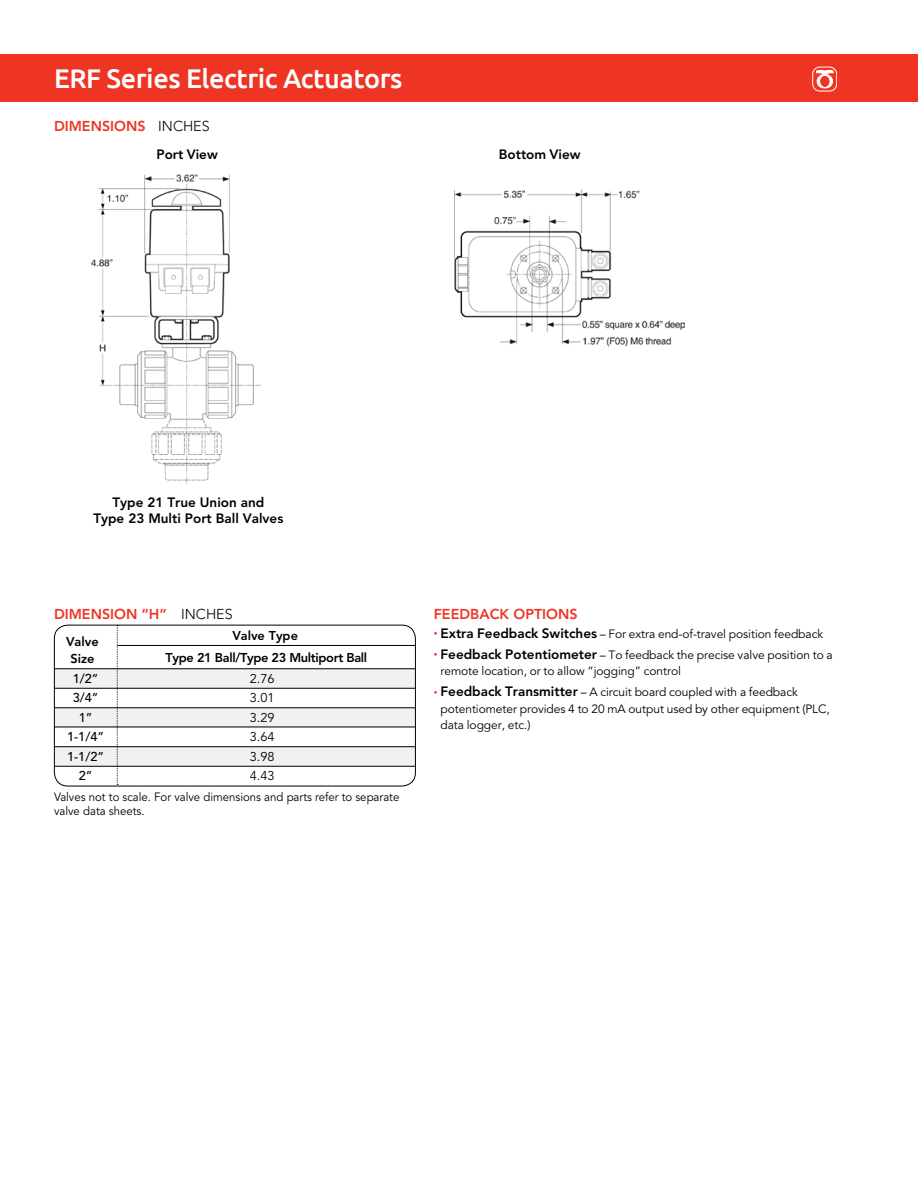
<style>
.page{position:relative;width:918px;height:1188px;background:#fff}
.page>*{position:absolute;margin:0;border:0;box-sizing:border-box;transform-origin:0 0}
.t1{font:500 27px "Ubuntu";letter-spacing:-.015em;color:#fff}
.t2{font:800 14.25px "Avenir LT Std";color:#ee3524}
.t3{font:800 13.5px/16.5px "Avenir LT Std";color:#000;text-align:center}
.t4{font:800 12.75px/22.2px "Avenir LT Std";letter-spacing:-.025em;color:#000;text-align:center}
.t5{font:500 12.75px/19.5px "Avenir LT Std";color:#000;text-align:center}
.t6{font:12.75px/19.5px "Avenir LT Std";color:#000;text-align:justify}
.t7{font:800 12.75px/16.5px "Avenir LT Std";color:#000;text-align:center}
.t8{font:12px/16.5px "Avenir LT Std";letter-spacing:-.005em;color:#000}
.t9{font:12px/13.5px "Avenir LT Std";letter-spacing:-.005em;color:#000;scale:.95 1}
.s1{font-weight:300;color:#000}
.s2{font-weight:300;font-size:7.5px;color:#ee3524}
.s3{font-weight:800;font-size:13.5px}
</style>
<div class="page">
<div style="left:0;top:54px;width:918px;height:48px;background:#ee3524"></div>
<svg style="left:813px;top:67px;width:24px;height:24px"></svg>
<div style="left:812px;top:67px;width:25px;height:24px;border:1px solid #fff;border-radius:7px"></div>
<svg style="left:816px;top:70px;width:17px;height:18px"></svg>
<div style="left:54px;top:669px;width:362px;height:19px;background:#f1f1f2"></div>
<div style="left:54px;top:708px;width:362px;height:19px;background:#f1f1f2"></div>
<div style="left:54px;top:747px;width:362px;height:19px;background:#f1f1f2"></div>
<hr style="left:117px;top:645px;width:299px;height:1px;background:#000">
<hr style="left:54px;top:668px;width:362px;height:1px;background:#000">
<hr style="left:54px;top:688px;width:362px;height:1px;background:#000">
<hr style="left:54px;top:708px;width:362px;height:1px;background:#000">
<hr style="left:54px;top:727px;width:362px;height:1px;background:#000">
<hr style="left:54px;top:746px;width:362px;height:1px;background:#000">
<hr style="left:54px;top:766px;width:361px;height:1px;background:#000">
<svg style="left:117px;top:627px;width:1px;height:157px"></svg>
<img style="left:91px;top:174px;width:170px;height:311px">
<img style="left:455px;top:189px;width:229px;height:157px">
<div style="left:54px;top:625px;width:362px;height:161px;border:1px solid #000;border-radius:14px"></div>
<h1 class="t1" style="left:54px;top:62px;width:350px">ERF Series Electric Actuators</h1>
<p class="t2" style="left:54px;top:117px;width:157px">DIMENSIONS <span class="s1">INCHES</span></p>
<p class="t3" style="left:156px;top:146px;width:63px">Port View</p>
<p class="t3" style="left:499px;top:146px;width:83px">Bottom View</p>
<p class="t3" style="left:93px;top:494px;width:192px">Type 21 True Union and<br>Type 23 Multi Port Ball Valves</p>
<p class="t2" style="left:54px;top:606px;width:180px">DIMENSION “H” <span class="s1">INCHES</span></p>
<p class="t4" style="left:166px;top:625px;width:203px">Valve Type<br>Type 21 Ball/Type 23 Multiport Ball</p>
<p class="t7" style="left:66px;top:634px;width:34px">Valve<br>Size</p>
<p class="t5" style="left:67px;top:669px;width:38px">1/2”<br>3/4”<br>1”<br>1-1/4”<br>1-1/2”<br>2”</p>
<p class="t6" style="left:250px;top:669px;width:26px">2.76<br>3.01<br>3.29<br>3.64<br>3.98<br>4.43</p>
<p class="t9" style="left:54px;top:791px;width:365px">Valves not to scale. For valve dimensions and parts refer to separate valve data sheets.</p>
<p class="t2" style="left:434px;top:606px;width:145px">FEEDBACK OPTIONS</p>
<p class="t8" style="left:434px;top:625px;width:391px"><span class="s2">•</span> <span class="s3">Extra Feedback Switches</span> – For extra end-of-travel position feedback</p>
<p class="t8" style="left:441px;top:646px;width:394px;text-indent:-7px"><span class="s2">•</span> <span class="s3">Feedback Potentiometer</span> – To feedback the precise valve position to a remote location, or to allow “jogging” control</p>
<p class="t8" style="left:441px;top:684px;width:391px;text-indent:-7px"><span class="s2">•</span> <span class="s3">Feedback Transmitter</span> – A circuit board coupled with a feedback potentiometer provides 4 to 20 mA output used by other equipment (PLC, data logger, etc.)</p>
</div>
